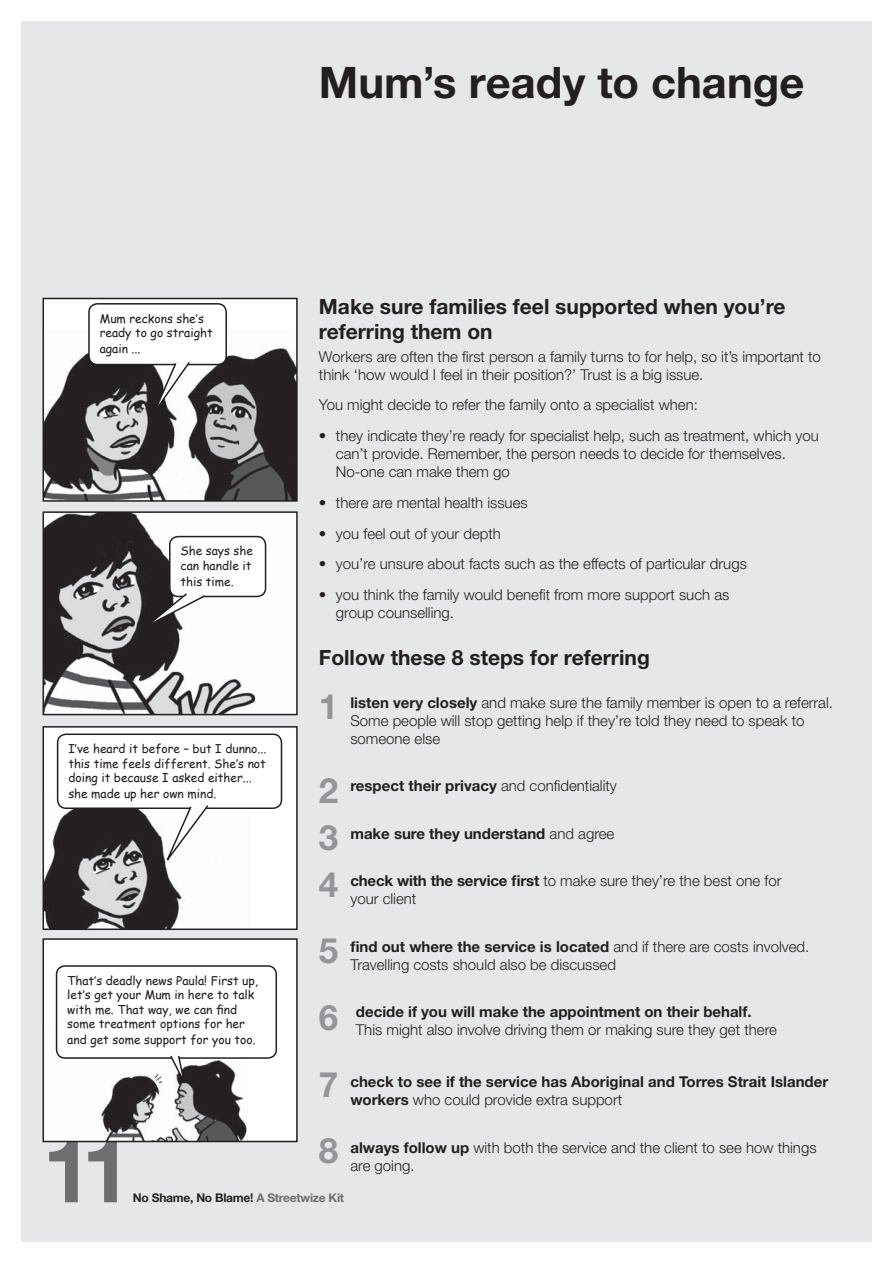
<style>
.page{position:relative;width:893px;height:1263px;background:#fff}
.page>*{position:absolute;margin:0;border:0;box-sizing:border-box;transform-origin:0 0}
.t1{font:700 90px "Helvetica Neue";color:#6c6e70}
.t2{font:700 43.5px "Helvetica Neue";color:#231f20}
.t3{font:700 34.95px/46.8px "Helvetica Neue";color:#939598;text-align:justify}
.t4{font:700 21px/25.2px "Helvetica Neue";color:#231f20}
.t5{font:300 15px/18px "Helvetica Neue";color:#231f20}
.t6{font:700 15px/18px "Helvetica Neue";color:#231f20}
.t7{font:12px/14.4px "Comic Sans MS";color:#231f20}
.t8{font:700 12px "Helvetica Neue";letter-spacing:-.02em;color:#231f20}
.s1{font-weight:700}
.s2{font-weight:300}
.s3{color:#6c6e70}
</style>
<div class="page">
<div style="left:21px;top:21px;width:851px;height:1221px;background:#e6e7e8"></div>
<div style="left:43px;top:939px;width:254px;height:203px;background:#fff"></div>
<img style="left:55px;top:1027px;width:193px;height:112px">
<div style="left:43px;top:938px;width:255px;height:204px;border:2px solid #231f20"></div>
<div style="left:43px;top:727px;width:254px;height:202px;background:#fff"></div>
<img style="left:46px;top:793px;width:136px;height:134px">
<div style="left:43px;top:726px;width:255px;height:204px;border:2px solid #231f20"></div>
<img style="left:46px;top:514px;width:249px;height:198px">
<div style="left:43px;top:511px;width:255px;height:204px;border:2px solid #231f20"></div>
<div style="left:43px;top:299px;width:254px;height:202px;background:#fff"></div>
<img style="left:46px;top:348px;width:249px;height:151px">
<div style="left:43px;top:298px;width:255px;height:204px;border:2px solid #231f20"></div>
<div style="left:57px;top:966px;width:219px;height:92px;background:#fff;border-radius:9px"></div>
<div style="left:56px;top:965px;width:221px;height:94px;border:2px solid #231f20;border-radius:9px"></div>
<div style="left:58px;top:734px;width:223px;height:74px;background:#fff;border-radius:9px"></div>
<div style="left:57px;top:734px;width:225px;height:75px;border:2px solid #231f20;border-radius:9px"></div>
<svg style="left:161px;top:805px;width:49px;height:67px"></svg>
<div style="left:170px;top:537px;width:96px;height:59px;background:#fff;border-radius:9px"></div>
<div style="left:169px;top:536px;width:97px;height:61px;border:2px solid #231f20;border-radius:9px"></div>
<svg style="left:134px;top:592px;width:73px;height:43px;background:#8a8889"></svg>
<div style="left:89px;top:304px;width:137px;height:61px;background:#fff;border-radius:9px"></div>
<div style="left:88px;top:303px;width:139px;height:62px;border:2px solid #231f20;border-radius:9px"></div>
<svg style="left:147px;top:362px;width:44px;height:63px"></svg>
<svg style="left:169px;top:1055px;width:19px;height:38px"></svg>
<h2 class="t2" style="left:319px;top:67px;width:487px">Mum’s ready to change</h2>
<h3 class="t4" style="left:319px;top:296px;width:468px">Make sure families feel supported when you’re referring them on</h3>
<p class="t5" style="left:319px;top:349px;width:503px">Workers are often the first person a family turns to for help, so it’s important to think ‘how would I feel in their position?’ Trust is a big issue.</p>
<p class="t5" style="left:319px;top:397px;width:380px">You might decide to refer the family onto a specialist when:</p>
<p class="t5" style="left:336px;top:428px;width:484px;text-indent:-17px">• they indicate they’re ready for specialist help, such as treatment, which you can’t provide. Remember, the person needs to decide for themselves.<br>No-one can make them go</p>
<p class="t5" style="left:319px;top:495px;width:210px">• there are mental health issues</p>
<p class="t5" style="left:319px;top:526px;width:184px">• you feel out of your depth</p>
<p class="t5" style="left:319px;top:556px;width:429px">• you’re unsure about facts such as the effects of particular drugs</p>
<p class="t5" style="left:336px;top:587px;width:395px;text-indent:-17px">• you think the family would benefit from more support such as group counselling.</p>
<h3 class="t4" style="left:319px;top:646px;width:332px">Follow these 8 steps for referring</h3>
<p class="t5" style="left:350px;top:695px;width:484px"><span class="s1">listen very closely</span> and make sure the family member is open to a referral.<br>Some people will stop getting help if they’re told they need to speak to someone else</p>
<p class="t6" style="left:350px;top:778px;width:268px">respect their privacy <span class="s2">and confidentiality</span></p>
<p class="t6" style="left:350px;top:826px;width:265px">make sure they understand <span class="s2">and agree</span></p>
<p class="t5" style="left:350px;top:873px;width:433px"><span class="s1">check with the service first</span> to make sure they’re the best one for your client</p>
<p class="t5" style="left:350px;top:939px;width:460px"><span class="s1">find out where the service is located</span> and if there are costs involved.<br>Travelling costs should also be discussed</p>
<p class="t6" style="left:356px;top:1004px;width:397px">decide if you will make the appointment on their behalf.</p>
<p class="t5" style="left:356px;top:1022px;width:422px">This might also involve driving them or making sure they get there</p>
<p class="t6" style="left:350px;top:1074px;width:479px">check to see if the service has Aboriginal and Torres Strait Islander workers <span class="s2">who could provide extra support</span></p>
<p class="t5" style="left:350px;top:1140px;width:468px"><span class="s1">always follow up</span> with both the service and the client to see how things are going.</p>
<p class="t7" style="left:100px;top:311px;width:114px">Mum reckons she’s ready to go straight</p>
<p class="t7" style="left:100px;top:341px;width:42px">again ...</p>
<p class="t7" style="left:181px;top:543px;width:74px">She says she can handle it</p>
<p class="t7" style="left:181px;top:574px;width:55px">this time.</p>
<h3 class="t3" style="left:319px;top:687px;width:21px">1</h3>
<p class="t7" style="left:68px;top:741px;width:200px;text-align:justify">I’ve heard it before – but I dunno... this time feels different. She’s not doing it because I asked either...</p>
<p class="t7" style="left:68px;top:786px;width:150px">she made up her own mind.</p>
<h3 class="t3" style="left:319px;top:771px;width:21px">2<br>3<br>4</h3>
<h3 class="t3" style="left:319px;top:919px;width:21px;line-height:67.5px">5<br>6</h3>
<p class="t7" style="left:67px;top:973px;width:192px">That’s deadly news Paula! First up, let’s get your Mum in here to talk with me. That way, we can find some treatment options for her</p>
<p class="t7" style="left:67px;top:1032px;width:190px">and get some support for you too.</p>
<h3 class="t3" style="left:319px;top:1064px;width:21px">7</h3>
<h3 class="t3" style="left:319px;top:1130px;width:21px">8</h3>
<h1 class="t1" style="left:43px;top:1138px;width:91px">11</h1>
<p class="t8" style="left:133px;top:1194px;width:213px">No Shame, No Blame! <span class="s3">A Streetwize Kit</span></p>
</div>
